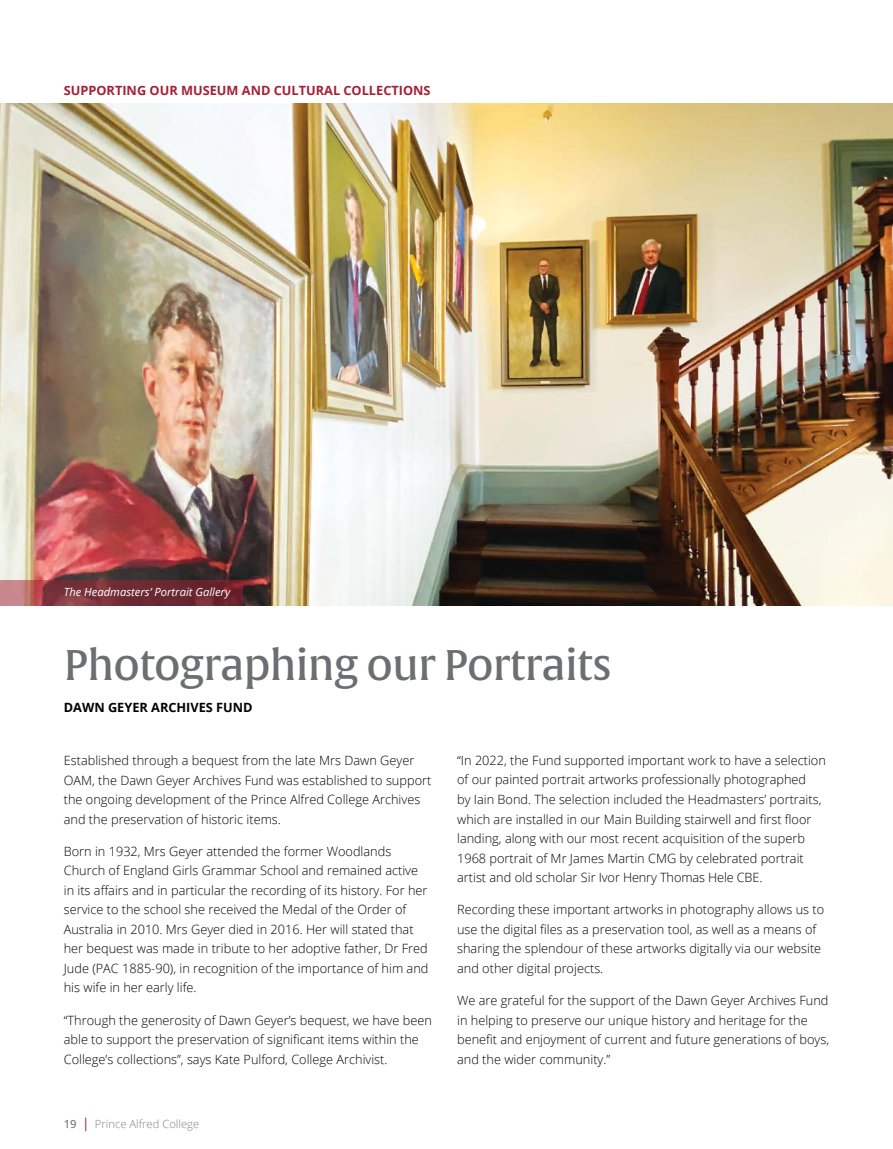
<style>
.page{position:relative;width:893px;height:1149px;background:#fff}
.page>*{position:absolute;margin:0;border:0;box-sizing:border-box;transform-origin:0 0}
.t1{font:42px "Alverata Md";letter-spacing:-.02em;color:#6d6e71}
.t2{font:300 12.75px/19.5px "Open Sans";color:#000}
.t3{font:700 12.75px "Open Sans";color:#a42036}
.t4{font:700 12.75px "Open Sans";color:#000}
.t5{font:italic 11.25px "Open Sans";color:#fff}
.t6{font:300 11.25px "Open Sans";color:#808285}
.s1{font-weight:600}
.s2{font-weight:400;font-size:13.5px;color:#a42036}
</style>
<div class="page">
<img style="left:0;top:104px;width:893px;height:501px">
<svg style="left:0;top:580px;width:243px;height:25px"></svg>
<p class="t3" style="left:64px;top:81px;width:368px">SUPPORTING OUR MUSEUM AND CULTURAL COLLECTIONS</p>
<p class="t5" style="left:64px;top:583px;width:168px">The Headmasters’ Portrait Gallery</p>
<h1 class="t1" style="left:64px;top:638px;width:550px">Photographing our Portraits</h1>
<p class="t4" style="left:64px;top:698px;width:190px">DAWN GEYER ARCHIVES FUND</p>
<p class="t2" style="left:64px;top:750px;width:369px">Established through a bequest from the late Mrs Dawn Geyer OAM, the Dawn Geyer Archives Fund was established to support the ongoing development of the Prince Alfred College Archives and the preservation of historic items.</p>
<p class="t2" style="left:64px;top:840px;width:366px">Born in 1932, Mrs Geyer attended the former Woodlands Church of England Girls Grammar School and remained active in its affairs and in particular the recording of its history. For her service to the school she received the Medal of the Order of Australia in 2010. Mrs Geyer died in 2016. Her will stated that her bequest was made in tribute to her adoptive father, Dr Fred Jude (PAC 1885-90), in recognition of the importance of him and his wife in her early life.</p>
<p class="t2" style="left:64px;top:1009px;width:370px">“Through the generosity of Dawn Geyer’s bequest, we have been able to support the preservation of significant items within the<br>College’s collections”, says Kate Pulford, College Archivist.</p>
<p class="t6" style="left:64px;top:1115px;width:137px"><span class="s1">19</span> <span class="s2">|</span> Prince Alfred College</p>
<p class="t2" style="left:457px;top:750px;width:370px">“In 2022, the Fund supported important work to have a selection of our painted portrait artworks professionally photographed<br>by Iain Bond. The selection included the Headmasters’ portraits, which are installed in our Main Building stairwell and first floor landing, along with our most recent acquisition of the superb 1968 portrait of Mr James Martin CMG by celebrated portrait artist and old scholar Sir Ivor Henry Thomas Hele CBE.</p>
<p class="t2" style="left:457px;top:899px;width:369px">Recording these important artworks in photography allows us to use the digital files as a preservation tool, as well as a means of sharing the splendour of these artworks digitally via our website and other digital projects.</p>
<p class="t2" style="left:457px;top:990px;width:374px">We are grateful for the support of the Dawn Geyer Archives Fund in helping to preserve our unique history and heritage for the benefit and enjoyment of current and future generations of boys, and the wider community.”</p>
</div>
